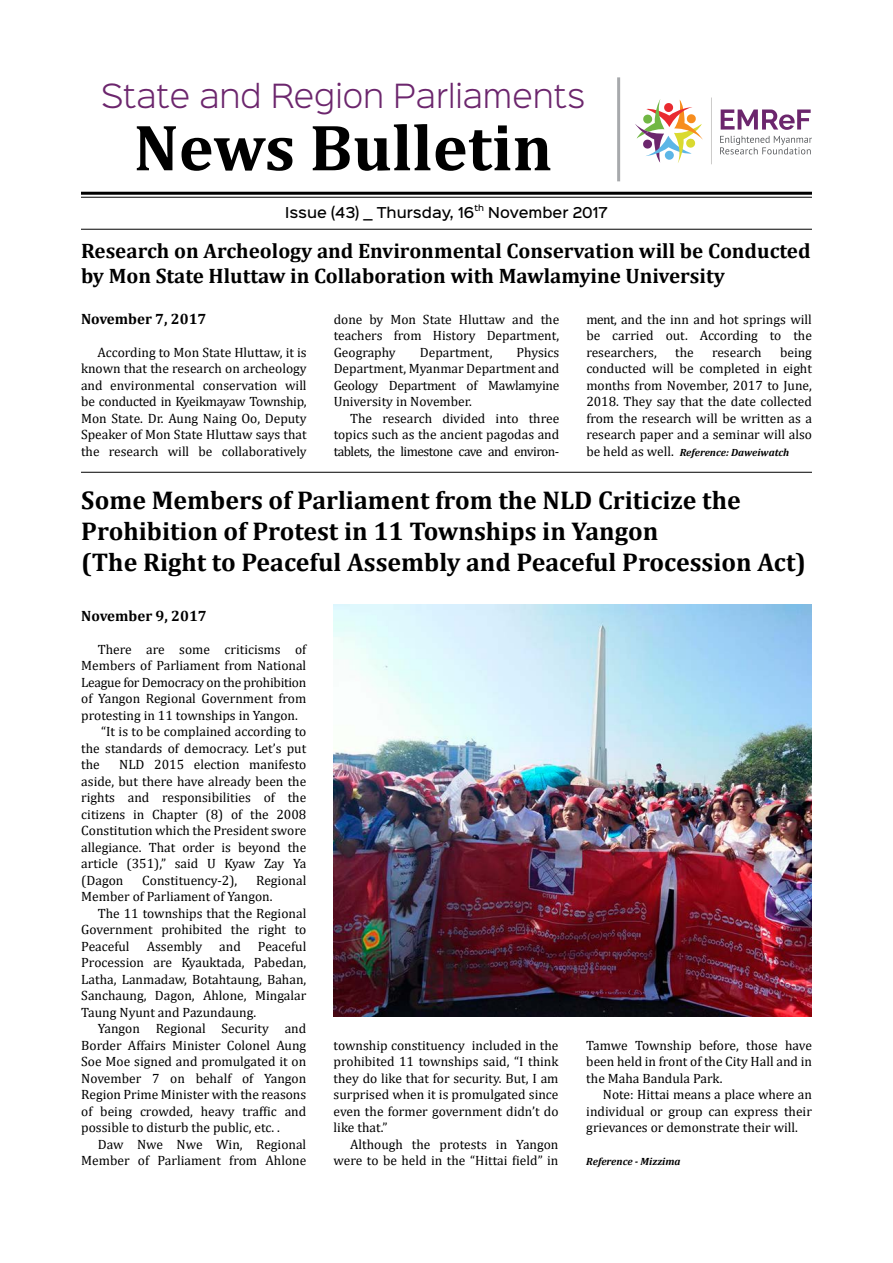
<style>
.page{position:relative;width:893px;height:1263px;background:#fff}
.page>*{position:absolute;margin:0;border:0;box-sizing:border-box;transform-origin:0 0}
.t1{font:700 66px "Cambria";color:#000}
.t2{font:300 30px "Sinkin Sans 300";color:#6c266d}
.t3{font:700 25.8px/30.9px "Cambria";color:#000}
.t4{font:700 21px/25.2px "Cambria";color:#000}
.t5{font:700 15px "Cambria";color:#000}
.t6{font:13.5px/16.5px "Cambria";color:#000;text-align:justify}
.t7{font:13.5px "Cambria";letter-spacing:-.02em;color:#000}
.t8{font:500 13.5px "Sinkin Sans 500";color:#000}
.t9{font:italic 700 10.5px "Cambria";color:#000}
.t10{font:500 7.8px "Sinkin Sans 500";color:#000}
.s1{font-weight:400;font-style:normal;font-size:13.5px}
</style>
<div class="page">
<svg style="left:720px;top:136px;width:92px;height:18px"></svg>
<svg style="left:721px;top:109px;width:90px;height:21px"></svg>
<svg style="left:635px;top:99px;width:68px;height:64px"></svg>
<hr style="left:711px;top:98px;width:1px;height:66px;background:#cdcccb">
<hr style="left:617px;top:77px;width:3px;height:104px;background:#a7a9ac">
<hr style="left:81px;top:192px;width:731px;height:3px;background:#000">
<hr style="left:81px;top:197px;width:731px;height:1px;background:#000">
<hr style="left:81px;top:229px;width:731px;height:1px;background:#000">
<img style="left:334px;top:604px;width:478px;height:413px">
<hr style="left:81px;top:472px;width:731px;height:1px;background:#000">
<h2 class="t2" style="left:101px;top:71px;width:486px">State and Region Parliaments</h2>
<h1 class="t1" style="left:134px;top:101px;width:420px">News Bulletin</h1>
<p class="t8" style="left:285px;top:201px;width:191px">Issue (43) _ Thursday, 16</p>
<p class="t10" style="left:474px;top:201px;width:11px">th</p>
<p class="t8" style="left:488px;top:201px;width:121px">November 2017</p>
<h3 class="t4" style="left:81px;top:238px;width:731px">Research on Archeology and Environmental Conservation will be Conducted by Mon State Hluttaw in Collaboration with Mawlamyine University</h3>
<p class="t5" style="left:81px;top:308px;width:127px">November 7, 2017</p>
<p class="t6" style="left:81px;top:344px;width:227px;text-indent:16px">According to Mon State Hluttaw, it is known that the research on archeology and environmental conservation will be conducted in Kyeikmayaw Township, Mon State. Dr. Aung Naing Oo, Deputy Speaker of Mon State Hluttaw says that the research will be collaboratively</p>
<p class="t6" style="left:334px;top:311px;width:227px">done by Mon State Hluttaw and the teachers from History Department, Geography</p>
<p class="t6" style="left:334px;top:344px;width:227px;text-indent:183px">Physics Department, Myanmar Department and Geology Department of Mawlamyine University in November.</p>
<p class="t6" style="left:334px;top:410px;width:227px;text-indent:16px">The research divided into three topics such as the ancient pagodas and tablets, the limestone cave and environ-</p>
<p class="t6" style="left:420px;top:344px;width:74px">Department,</p>
<p class="t6" style="left:586px;top:311px;width:227px">ment, and the inn and hot springs will be carried out. According to the researchers,</p>
<p class="t6" style="left:586px;top:344px;width:227px;text-indent:194px">being conducted will be completed in eight months from November, 2017 to June, 2018. They say that the date collected from the research will be written as a research paper and a seminar will also</p>
<p class="t9" style="left:586px;top:445px;width:204px"><span class="s1">be held as well.</span> Reference: Daweiwatch</p>
<p class="t6" style="left:675px;top:344px;width:20px">the</p>
<p class="t6" style="left:712px;top:344px;width:51px">research</p>
<h3 class="t3" style="left:81px;top:484px;width:726px">Some Members of Parliament from the NLD Criticize the<br>Prohibition of Protest in 11 Townships in Yangon<br>(The Right to Peaceful Assembly and Peaceful Procession Act)</h3>
<p class="t5" style="left:81px;top:605px;width:127px">November 9, 2017</p>
<p class="t6" style="left:98px;top:641px;width:210px">There are some criticisms of</p>
<p class="t6" style="left:81px;top:657px;width:226px">Members of Parliament from National</p>
<p class="t7" style="left:81px;top:674px;width:227px">League for Democracy on the prohibition</p>
<p class="t6" style="left:81px;top:690px;width:226px">of Yangon Regional Government from</p>
<p class="t6" style="left:81px;top:707px;width:218px">protesting in 11 townships in Yangon.</p>
<p class="t6" style="left:101px;top:723px;width:207px">“It is to be complained according to</p>
<p class="t6" style="left:81px;top:740px;width:226px">the standards of democracy. Let’s put</p>
<p class="t6" style="left:81px;top:756px;width:20px">the</p>
<p class="t6" style="left:81px;top:756px;width:227px;text-indent:38px">NLD 2015 election manifesto aside, but there have already been the rights and responsibilities of the citizens in Chapter (8) of the 2008<br>Constitution which the President swore allegiance. That order is beyond the article (351),” said U Kyaw Zay Ya (Dagon</p>
<p class="t6" style="left:142px;top:872px;width:96px">Constituency-2),</p>
<p class="t6" style="left:81px;top:872px;width:227px;text-indent:175px">Regional<br>Member of Parliament of Yangon.</p>
<p class="t6" style="left:81px;top:905px;width:227px;text-indent:16px">The 11 townships that the Regional Government prohibited the right to Peaceful</p>
<p class="t6" style="left:81px;top:938px;width:226px;text-indent:177px">Peaceful Procession are Kyauktada, Pabedan, Latha, Lanmadaw, Botahtaung, Bahan, Sanchaung, Dagon, Ahlone, Mingalar Taung Nyunt and Pazundaung.</p>
<p class="t6" style="left:81px;top:1020px;width:227px;text-indent:17px">Yangon Regional Security and Border Affairs Minister Colonel Aung Soe Moe signed and promulgated it on November 7 on behalf of Yangon Region Prime Minister with the reasons of being crowded, heavy traffic and possible to disturb the public, etc. .</p>
<p class="t6" style="left:81px;top:1136px;width:227px;text-align:right">Daw Nwe Nwe Win, Regional<br>Member of Parliament from Ahlone</p>
<p class="t6" style="left:147px;top:938px;width:57px">Assembly</p>
<p class="t6" style="left:219px;top:938px;width:23px">and</p>
<p class="t6" style="left:334px;top:1037px;width:226px">township constituency included in the prohibited 11 townships said, “I think they do like that for security. But, I am surprised when it is promulgated since even the former government didn’t do like that.”</p>
<p class="t6" style="left:334px;top:1136px;width:226px;text-align:right">Although the protests in Yangon were to be held in the “Hittai field” in</p>
<p class="t6" style="left:586px;top:1037px;width:227px">Tamwe Township before, those have been held in front of the City Hall and in the Maha Bandula Park.</p>
<p class="t6" style="left:586px;top:1086px;width:227px;text-indent:16px">Note: Hittai means a place where an individual or group can express their grievances or demonstrate their will.</p>
<p class="t9" style="left:586px;top:1154px;width:96px">Reference - Mizzima</p>
</div>
